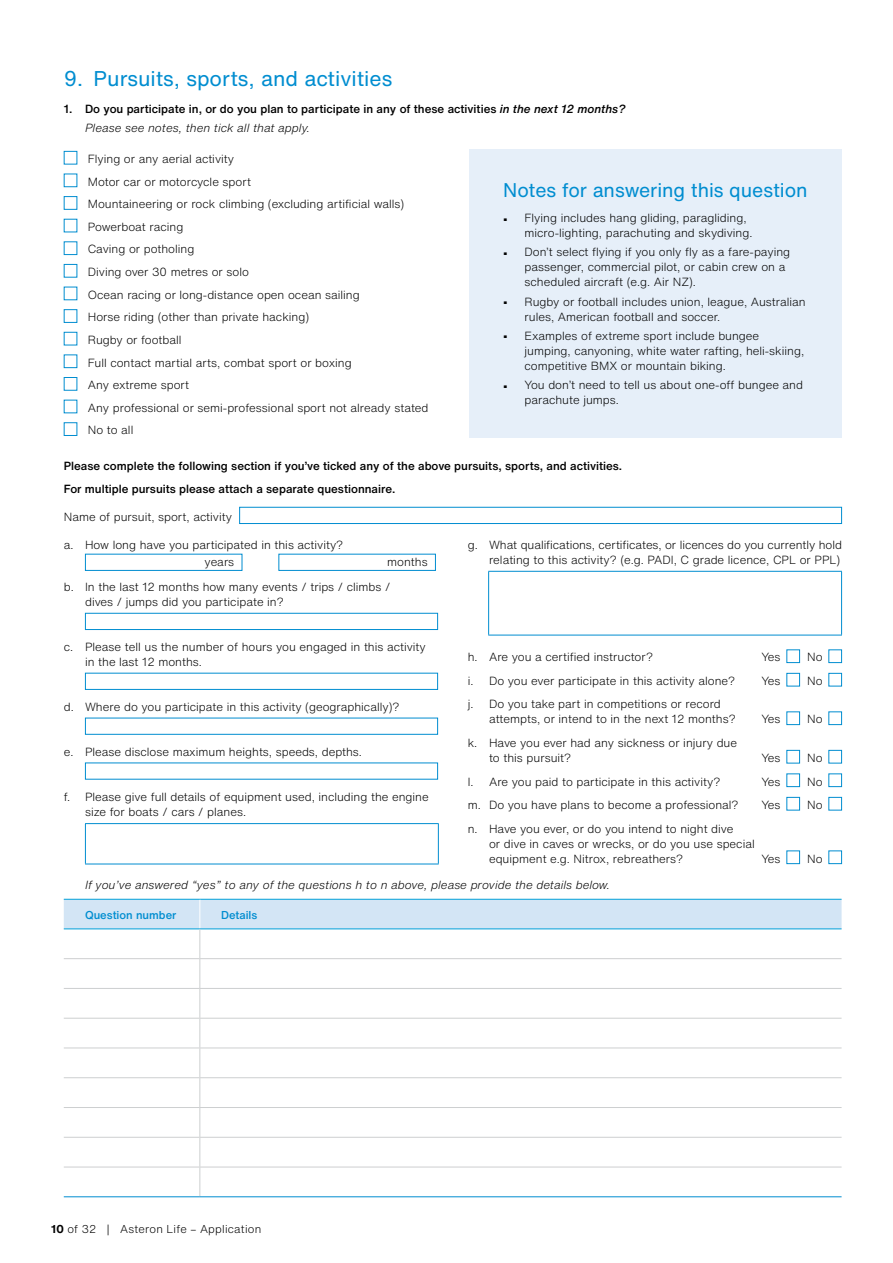
<style>
.page{position:relative;width:893px;height:1263px;background:#fff}
.page>*{position:absolute;margin:0;border:0;box-sizing:border-box;transform-origin:0 0}
.t1{font:21px "Helvetica Now Text";color:#008dd0}
.t2{font:19.5px "Helvetica Now Text";letter-spacing:-.005em;color:#008dd0}
.t3{font:300 11.7px/15px "Helvetica Now Text";color:#000}
.t4{font:500 11.7px/19.2px "Helvetica Now Text";color:#000}
.t5{font:italic 300 11.7px "Helvetica Now Text";color:#000}
.t6{font:300 11.25px "Helvetica Now Text";letter-spacing:.02em;color:#000}
.t7{font:500 11.25px "Helvetica Now Text";color:#008dd0}
.s1{font-style:italic}
.s2{font-weight:300;font-style:italic}
.s3{font-weight:500}
.s4{font-weight:700}
</style>
<div class="page">
<div style="left:64px;top:151px;width:13px;height:13px;border:1px solid #008dd0"></div>
<div style="left:64px;top:174px;width:13px;height:13px;border:1px solid #008dd0"></div>
<div style="left:64px;top:196px;width:13px;height:14px;border:1px solid #008dd0"></div>
<div style="left:64px;top:241px;width:13px;height:14px;border:1px solid #008dd0"></div>
<div style="left:64px;top:264px;width:13px;height:14px;border:1px solid #008dd0"></div>
<div style="left:64px;top:309px;width:13px;height:14px;border:1px solid #008dd0"></div>
<div style="left:64px;top:332px;width:13px;height:13px;border:1px solid #008dd0"></div>
<div style="left:64px;top:354px;width:13px;height:14px;border:1px solid #008dd0"></div>
<div style="left:64px;top:377px;width:13px;height:14px;border:1px solid #008dd0"></div>
<div style="left:64px;top:422px;width:13px;height:14px;border:1px solid #008dd0"></div>
<div style="left:239px;top:507px;width:603px;height:17px;background:#fff;border:1px solid #008dd0"></div>
<div style="left:85px;top:554px;width:157px;height:17px;border:1px solid #008dd0"></div>
<div style="left:278px;top:554px;width:158px;height:17px;border:1px solid #008dd0"></div>
<div style="left:85px;top:613px;width:353px;height:17px;background:#fff;border:1px solid #008dd0"></div>
<div style="left:85px;top:673px;width:353px;height:17px;background:#fff;border:1px solid #008dd0"></div>
<div style="left:85px;top:718px;width:353px;height:17px;background:#fff;border:1px solid #008dd0"></div>
<hr style="left:85px;top:823px;width:354px;height:1px;background:#008dd0">
<hr style="left:85px;top:824px;width:1px;height:40px;background:#008dd0">
<hr style="left:438px;top:824px;width:1px;height:40px;background:#008dd0">
<hr style="left:85px;top:864px;width:354px;height:1px;background:#008dd0">
<hr style="left:488px;top:571px;width:354px;height:1px;background:#008dd0">
<hr style="left:488px;top:572px;width:1px;height:63px;background:#008dd0">
<hr style="left:841px;top:572px;width:1px;height:63px;background:#008dd0">
<hr style="left:488px;top:635px;width:354px;height:1px;background:#008dd0">
<div style="left:786px;top:649px;width:14px;height:14px;border:1px solid #008dd0"></div>
<div style="left:828px;top:649px;width:14px;height:14px;border:1px solid #008dd0"></div>
<div style="left:786px;top:673px;width:14px;height:13px;border:1px solid #008dd0"></div>
<div style="left:828px;top:673px;width:14px;height:13px;border:1px solid #008dd0"></div>
<div style="left:786px;top:711px;width:14px;height:14px;border:1px solid #008dd0"></div>
<div style="left:828px;top:711px;width:14px;height:14px;border:1px solid #008dd0"></div>
<div style="left:786px;top:750px;width:14px;height:13px;border:1px solid #008dd0"></div>
<div style="left:828px;top:750px;width:14px;height:13px;border:1px solid #008dd0"></div>
<div style="left:786px;top:773px;width:14px;height:14px;border:1px solid #008dd0"></div>
<div style="left:828px;top:773px;width:14px;height:14px;border:1px solid #008dd0"></div>
<div style="left:786px;top:797px;width:14px;height:13px;border:1px solid #008dd0"></div>
<div style="left:828px;top:797px;width:14px;height:13px;border:1px solid #008dd0"></div>
<div style="left:786px;top:850px;width:14px;height:14px;border:1px solid #008dd0"></div>
<div style="left:828px;top:850px;width:14px;height:14px;border:1px solid #008dd0"></div>
<svg style="left:64px;top:899px;width:778px;height:297px"></svg>
<hr style="left:200px;top:1196px;width:642px;height:1px;background:#008dd0">
<hr style="left:64px;top:899px;width:136px;height:1px;background:#00a0d9">
<hr style="left:64px;top:1196px;width:136px;height:1px;background:#008dd0">
<hr style="left:64px;top:958px;width:136px;height:1px;background:#cdcfd0">
<hr style="left:64px;top:988px;width:136px;height:1px;background:#cdcfd0">
<hr style="left:64px;top:1018px;width:136px;height:1px;background:#cdcfd0">
<hr style="left:64px;top:1047px;width:136px;height:1px;background:#cdcfd0">
<hr style="left:64px;top:1077px;width:136px;height:1px;background:#cdcfd0">
<hr style="left:64px;top:1107px;width:136px;height:1px;background:#cdcfd0">
<hr style="left:64px;top:1137px;width:136px;height:1px;background:#cdcfd0">
<hr style="left:64px;top:1167px;width:136px;height:1px;background:#cdcfd0">
<div style="left:470px;top:149px;width:372px;height:289px;background:#e6eff9"></div>
<h1 class="t1" style="left:64px;top:63px;width:330px">9. Pursuits, sports, and activities</h1>
<p class="t4" style="left:85px;top:99px;width:542px;text-indent:-21px">1. Do you participate in, or do you plan to participate in any of these activities <span class="s1">in the next 12 months?<br></span><span class="s2">Please see notes, then tick all that apply.</span></p>
<p class="t3" style="left:88px;top:147px;width:342px;line-height:22.6px">Flying or any aerial activity<br>Motor car or motorcycle sport<br>Mountaineering or rock climbing (excluding artificial walls)<br>Powerboat racing<br>Caving or potholing<br>Diving over 30 metres or solo<br>Ocean racing or long-distance open ocean sailing<br>Horse riding (other than private hacking)<br>Rugby or football<br>Full contact martial arts, combat sport or boxing<br>Any extreme sport<br>Any professional or semi-professional sport not already stated No to all</p>
<p class="t4" style="left:64px;top:453px;width:560px;line-height:23.5px">Please complete the following section if you’ve ticked any of the above pursuits, sports, and activities.<br>For multiple pursuits please attach a separate questionnaire.</p>
<p class="t3" style="left:64px;top:509px;width:170px">Name of pursuit, sport, activity</p>
<p class="t3" style="left:205px;top:535px;width:140px;line-height:17.2px;text-indent:-141px">a. How long have you participated in this activity? years</p>
<h2 class="t2" style="left:503px;top:175px;width:306px">Notes for answering this question</h2>
<p class="t3" style="left:524px;top:210px;width:229px;text-indent:-21px"><span class="s3">•</span> Flying includes hang gliding, paragliding, micro-lighting, parachuting and skydiving.</p>
<p class="t3" style="left:524px;top:244px;width:267px;text-indent:-21px"><span class="s3">•</span> Don’t select flying if you only fly as a fare-paying passenger, commercial pilot, or cabin crew on a scheduled aircraft (e.g. Air NZ).</p>
<p class="t3" style="left:524px;top:294px;width:283px;text-indent:-21px"><span class="s3">•</span> Rugby or football includes union, league, Australian rules, American football and soccer.</p>
<p class="t3" style="left:524px;top:328px;width:281px;text-indent:-21px"><span class="s3">•</span> Examples of extreme sport include bungee jumping, canyoning, white water rafting, heli-skiing, competitive BMX or mountain biking.</p>
<p class="t3" style="left:524px;top:377px;width:280px;text-indent:-21px"><span class="s3">•</span> You don’t need to tell us about one-off bungee and parachute jumps.</p>
<p class="t3" style="left:468px;top:537px;width:376px;text-align:right">g. What qualifications, certificates, or licences do you currently hold relating to this activity? (e.g. PADI, C grade licence, CPL or PPL)</p>
<p class="t3" style="left:64px;top:548px;width:365px;line-height:25.5px;text-indent:323px">months b. In the last 12 months how many events / trips / climbs /</p>
<p class="t3" style="left:85px;top:594px;width:200px">dives / jumps did you participate in?</p>
<p class="t3" style="left:85px;top:639px;width:342px;text-indent:-21px">c. Please tell us the number of hours you engaged in this activity in the last 12 months.</p>
<p class="t3" style="left:64px;top:699px;width:337px">d. Where do you participate in this activity (geographically)?</p>
<p class="t3" style="left:64px;top:744px;width:300px">e. Please disclose maximum heights, speeds, depths.</p>
<p class="t3" style="left:85px;top:789px;width:345px;text-indent:-21px">f. Please give full details of equipment used, including the engine size for boats / cars / planes.</p>
<p class="t3" style="left:468px;top:649px;width:187px">h. Are you a certified instructor?</p>
<p class="t3" style="left:761px;top:649px;width:21px">Yes</p>
<p class="t3" style="left:807px;top:649px;width:17px">No</p>
<p class="t3" style="left:468px;top:673px;width:269px">i. Do you ever participate in this activity alone?</p>
<p class="t3" style="left:761px;top:673px;width:21px">Yes</p>
<p class="t3" style="left:807px;top:673px;width:17px">No</p>
<p class="t3" style="left:489px;top:696px;width:248px;text-indent:-21px">j. Do you take part in competitions or record attempts, or intend to in the next 12 months?</p>
<p class="t3" style="left:761px;top:711px;width:21px">Yes</p>
<p class="t3" style="left:807px;top:711px;width:17px">No</p>
<p class="t3" style="left:489px;top:735px;width:250px;text-indent:-21px">k. Have you ever had any sickness or injury due to this pursuit?</p>
<p class="t3" style="left:761px;top:750px;width:21px">Yes</p>
<p class="t3" style="left:807px;top:750px;width:17px">No</p>
<p class="t3" style="left:468px;top:773px;width:254px">l. Are you paid to participate in this activity?</p>
<p class="t3" style="left:761px;top:773px;width:21px">Yes</p>
<p class="t3" style="left:807px;top:773px;width:17px">No</p>
<p class="t3" style="left:468px;top:797px;width:272px">m. Do you have plans to become a professional?</p>
<p class="t3" style="left:761px;top:797px;width:21px">Yes</p>
<p class="t3" style="left:807px;top:797px;width:17px">No</p>
<p class="t3" style="left:489px;top:820px;width:267px;text-indent:-21px">n. Have you ever, or do you intend to night dive<br>or dive in caves or wrecks, or do you use special equipment e.g. Nitrox, rebreathers?</p>
<p class="t3" style="left:761px;top:850px;width:21px">Yes</p>
<p class="t3" style="left:807px;top:850px;width:17px">No</p>
<p class="t5" style="left:85px;top:876px;width:526px">If you’ve answered “yes” to any of the questions h to n above, please provide the details below.</p>
<p class="t7" style="left:85px;top:906px;width:93px">Question number</p>
<p class="t7" style="left:221px;top:906px;width:38px">Details</p>
<p class="t6" style="left:51px;top:1220px;width:212px"><span class="s4">10</span> of 32 | Asteron Life – Application</p>
</div>
